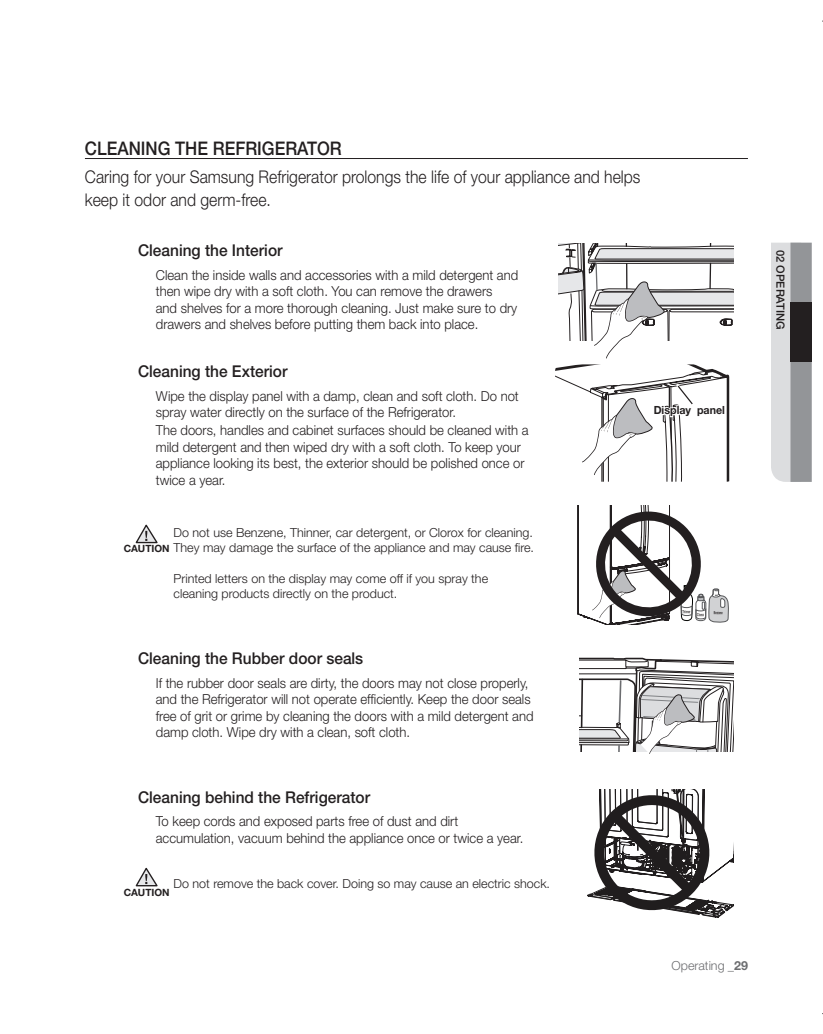
<style>
.page{position:relative;width:823px;height:1034px;background:#fff}
.page>*{position:absolute;margin:0;border:0;box-sizing:border-box;transform-origin:0 0}
.t1{font:500 18.75px "Helvetica Neue";color:#231f20;scale:.9 1}
.t2{font:300 17.5px/22.8px "Helvetica Neue";color:#231f20;scale:.9 1}
.t3{font:500 16.25px "Helvetica Neue";color:#231f20;scale:.95 1}
.t4{font:300 13.75px/16.5px "Helvetica Neue";color:#231f20;scale:.95 1}
.t5{font:300 12.5px/15px "Helvetica Neue";color:#231f20}
.t6{font:300 12.5px "Helvetica Neue";color:#6c6d70}
.t7{font:700 11.25px "Helvetica Neue";color:#231f20;scale:.95 1}
.t8{font:500 11.25px "Helvetica Neue";color:#231f20}
.t9{font:700 10px "Helvetica Neue";color:#231f20}
.t10{font:4px "HY Go Thic Extra";letter-spacing:-.025em;color:#231f20;scale:.5 1}
.s1{font-weight:700}
</style>
<div class="page">
<svg style="left:771px;top:243px;width:40px;height:239px;background:#bcbec0"></svg>
<div style="left:790px;top:302px;width:21px;height:60px;background:#231f20"></div>
<svg style="left:558px;top:243px;width:175px;height:115px"></svg>
<svg style="left:579px;top:657px;width:154px;height:97px"></svg>
<svg style="left:135px;top:524px;width:23px;height:20px"></svg>
<svg style="left:135px;top:867px;width:23px;height:20px"></svg>
<svg style="left:555px;top:364px;width:174px;height:118px"></svg>
<svg style="left:587px;top:790px;width:146px;height:128px"></svg>
<svg style="left:577px;top:505px;width:151px;height:120px"></svg>
<hr style="left:85px;top:158px;width:662px;height:1px;background:#231f20">
<h1 class="t1" style="left:85px;top:137px;width:61px">CLEANING</h1>
<h1 class="t1" style="left:175px;top:137px;width:186px">THE REFRIG ERATOR</h1>
<p class="t2" style="left:85px;top:165px;width:618px">Caring for your Samsung Refrigerator prolongs the life of your appliance and helps keep it odor and germ-free.</p>
<p class="t3" style="left:138px;top:240px;width:154px">Cleaning the Interior</p>
<p class="t4" style="left:156px;top:266px;width:383px">Clean the inside walls and accessories with a mild detergent and then wipe dry with a soft cloth. You can remove the drawers<br>and shelves for a more thorough cleaning. Just make sure to dry drawers and shelves before putting them back into place.</p>
<p class="t3" style="left:138px;top:361px;width:159px">Cleaning the Exterior</p>
<p class="t4" style="left:156px;top:387px;width:383px">Wipe the display panel with a damp, clean and soft cloth. Do not spray water directly on the surface of the Refrigerator.</p>
<p class="t4" style="left:156px;top:422px;width:394px">The doors, handles and cabinet surfaces should be cleaned with a mild detergent and then wiped dry with a soft cloth. To keep your appliance looking its best, the exterior should be polished once or twice a year.</p>
<p class="t7" style="left:653px;top:403px;width:76px">Display panel</p>
<p class="t5" style="left:173px;top:525px;width:362px">Do not use Benzene, Thinner, car detergent, or Clorox for cleaning.<br>They may damage the surface of the appliance and may cause fire.</p>
<p class="t5" style="left:173px;top:571px;width:316px">Printed letters on the display may come off if you spray the cleaning products directly on the product.</p>
<p class="t9" style="left:124px;top:542px;width:47px">CAUTION</p>
<p class="t3" style="left:138px;top:649px;width:238px">Cleaning the Rubber door seals</p>
<p class="t4" style="left:156px;top:674px;width:399px">If the rubber door seals are dirty, the doors may not close properly, and the Refrigerator will not operate efficiently. Keep the door seals free of grit or grime by cleaning the doors with a mild detergent and damp cloth. Wipe dry with a clean, soft cloth.</p>
<p class="t10" style="left:682px;top:609px;width:18px">Thinner</p>
<p class="t10" style="left:697px;top:612px;width:15px">Clorox</p>
<p class="t10" style="left:714px;top:611px;width:19px">Benzene</p>
<p class="t3" style="left:138px;top:787px;width:246px">Cleaning behind the Refrigerator</p>
<p class="t4" style="left:156px;top:812px;width:388px">To keep cords and exposed parts free of dust and dirt accumulation, vacuum behind the appliance once or twice a year.</p>
<p class="t5" style="left:173px;top:875px;width:378px">Do not remove the back cover. Doing so may cause an electric shock.</p>
<p class="t9" style="left:124px;top:886px;width:47px">CAUTION</p>
<p class="t6" style="left:671px;top:958px;width:78px">Operating <span class="s1">_29</span></p>
<p class="t8" style="left:787px;top:250px;width:80px;rotate:90deg">02 operating</p>
</div>
